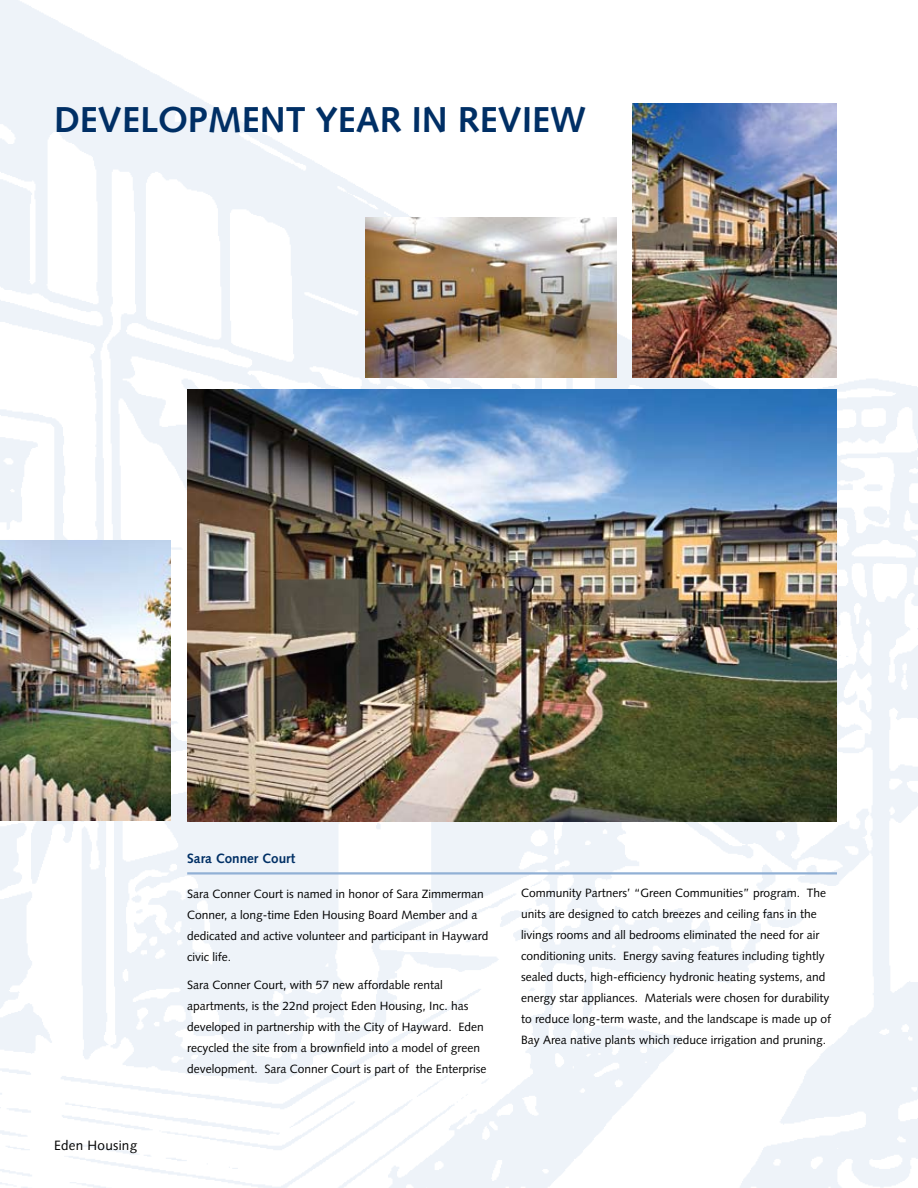
<style>
.page{position:relative;width:918px;height:1188px;background:#fff}
.page>*{position:absolute;margin:0;border:0;box-sizing:border-box;transform-origin:0 0}
.t1{font:700 36px "Syntax LT Std";color:#002f65}
.t2{font:700 13.5px "Syntax LT Std";color:#002f65}
.t3{font:13.5px "Syntax LT Std";letter-spacing:.02em;color:#000}
.t4{font:12px/21px "Syntax LT Std";color:#000}
</style>
<div class="page">
<img style="left:0;top:0;width:918px;height:1188px">
<img style="left:632px;top:104px;width:205px;height:273px">
<img style="left:187px;top:390px;width:650px;height:432px">
<img style="left:366px;top:217px;width:251px;height:160px">
<img style="left:0;top:540px;width:171px;height:280px">
<hr style="left:187px;top:872px;width:650px;height:3px;background:#91b0d5">
<h1 class="t1" style="left:54px;top:99px;width:306px">DEVELOPMENT YEAR</h1>
<h1 class="t1" style="left:412px;top:99px;width:176px">IN REVIEW</h1>
<p class="t3" style="left:54px;top:1137px;width:85px">Eden Housing</p>
<p class="t2" style="left:187px;top:851px;width:110px">SARA CONNER COURT</p>
<p class="t4" style="left:187px;top:883px;width:303px">Sara Conner Court is named in honor of Sara Zimmerman Conner, a long-time Eden Housing Board Member and a dedicated and active volunteer and participant in Hayward civic life.</p>
<p class="t4" style="left:187px;top:974px;width:301px">Sara Conner Court, with 57 new affordable rental apartments, is the 22nd project Eden Housing, Inc. has developed in partnership with the City of Hayward. Eden recycled the site from a brownfield into a model of green development. Sara Conner Court is part of the Enterprise</p>
<p class="t4" style="left:521px;top:882px;width:311px">Community Partners’ “Green Communities” program. The units are designed to catch breezes and ceiling fans in the livings rooms and all bedrooms eliminated the need for air conditioning units. Energy saving features including tightly sealed ducts, high-efficiency hydronic heating systems, and energy star appliances. Materials were chosen for durability to reduce long-term waste, and the landscape is made up of Bay Area native plants which reduce irrigation and pruning.</p>
</div>
